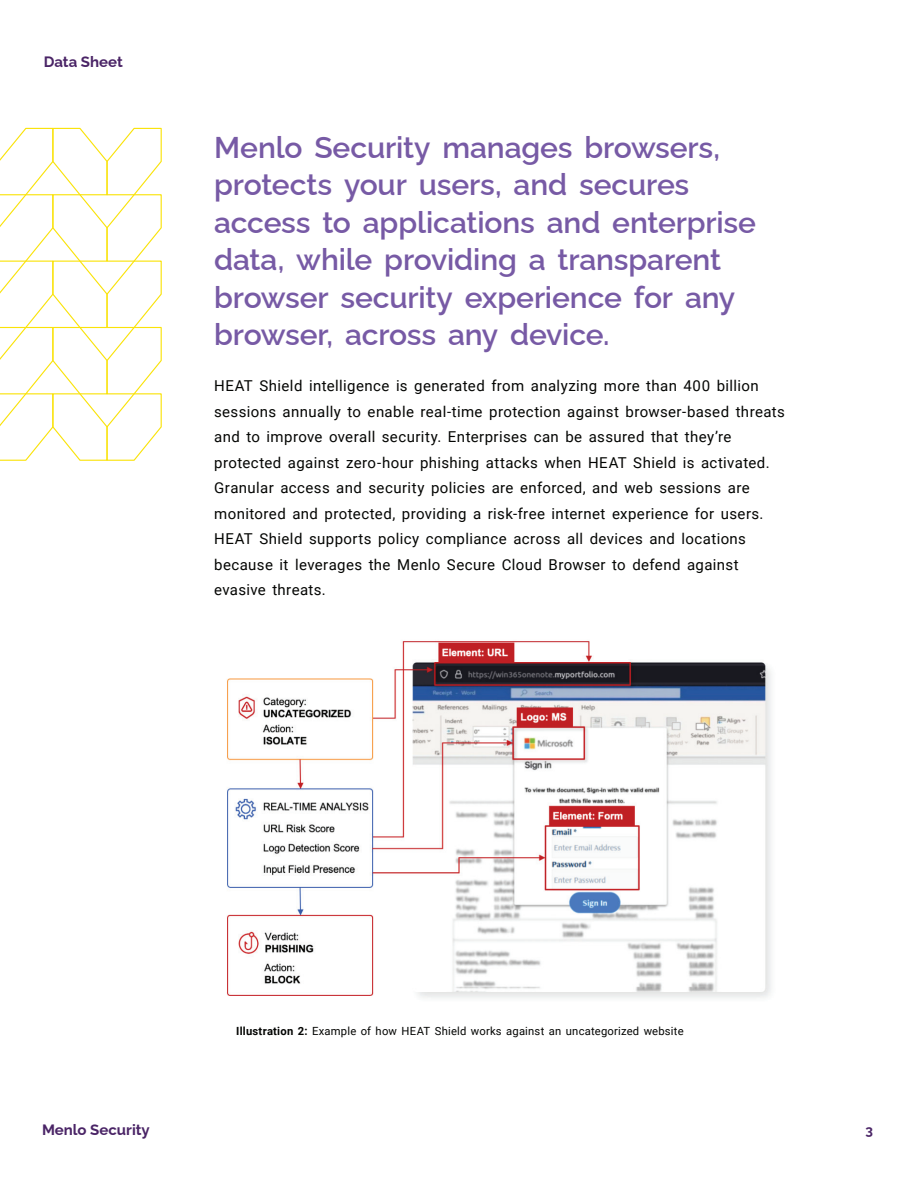
<style>
.page{position:relative;width:918px;height:1188px;background:#fff}
.page>*{position:absolute;margin:0;border:0;box-sizing:border-box;transform-origin:0 0}
.t1{font:600 30px/37.5px "Raleway";letter-spacing:-.005em;color:#775aa5}
.t2{font:15px/25.5px "Roboto";letter-spacing:.025em;color:#040503}
.t3{font:700 15px "Raleway";color:#4a2466}
.t4{font:700 13.5px "Raleway";color:#4a2466}
.t5{font:11.25px "Roboto";letter-spacing:.02em;color:#040503}
.s1{font-weight:700}
</style>
<div class="page">
<svg style="left:0;top:127px;width:162px;height:334px"></svg>
<img style="left:227px;top:641px;width:544px;height:357px">
<p class="t3" style="left:44px;top:49px;width:81px">Data Sheet</p>
<h1 class="t1" style="left:214px;top:125px;width:543px">Menlo Security manages browsers, protects your users, and secures access to applications and enterprise data, while providing a transparent browser security experience for any browser, across any device.</h1>
<p class="t2" style="left:214px;top:372px;width:572px">HEAT Shield intelligence is generated from analyzing more than 400 billion sessions annually to enable real-time protection against browser-based threats and to improve overall security. Enterprises can be assured that they’re protected against zero-hour phishing attacks when HEAT Shield is activated.<br>Granular access and security policies are enforced, and web sessions are monitored and protected, providing a risk-free internet experience for users.<br>HEAT Shield supports policy compliance across all devices and locations because it leverages the Menlo Secure Cloud Browser to defend against evasive threats.</p>
<p class="t3" style="left:42px;top:1118px;width:109px">Menlo Security</p>
<p class="t5" style="left:236px;top:1023px;width:449px"><span class="s1">Illustration 2:</span> Example of how HEAT Shield works against an uncategorized website</p>
<p class="t4" style="left:865px;top:1119px;width:9px">3</p>
</div>
